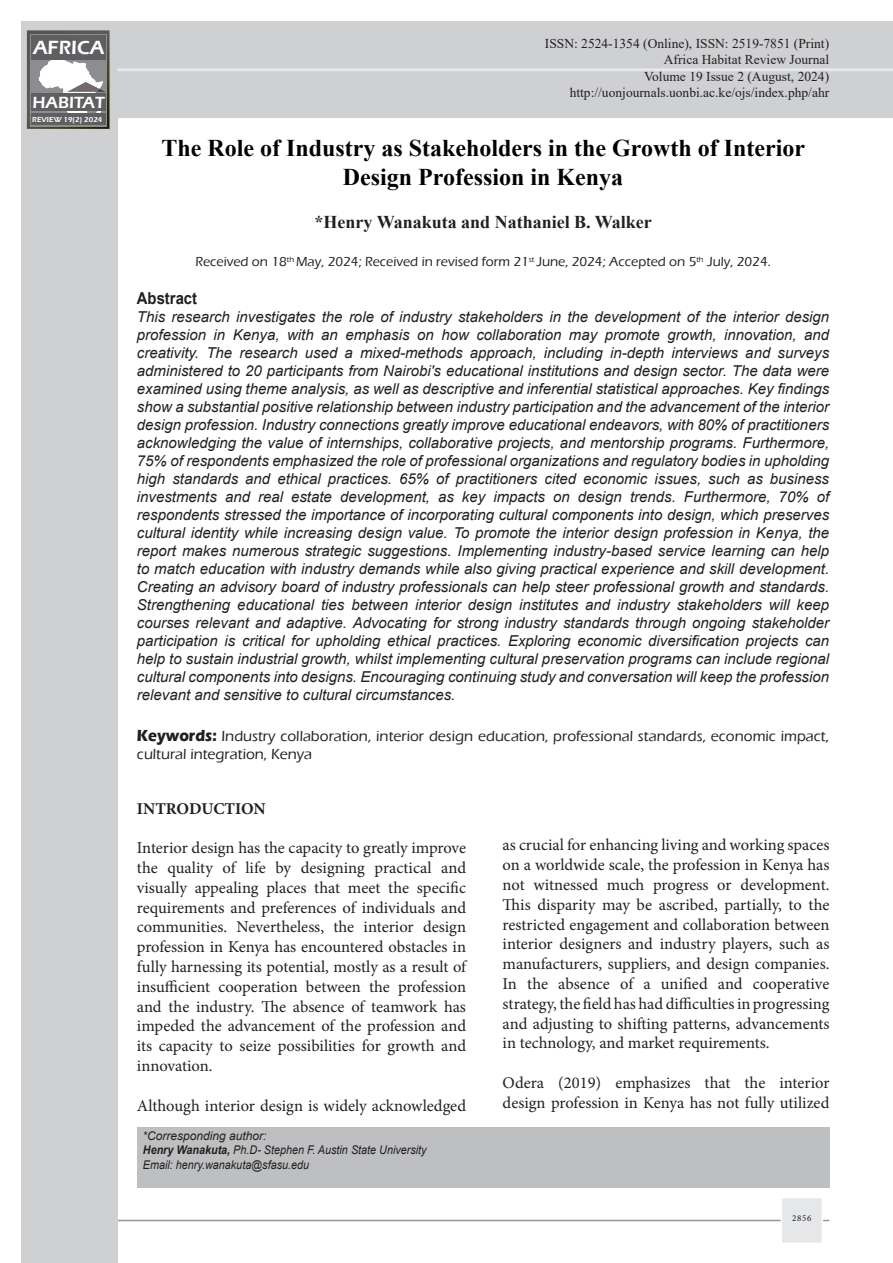
<style>
.page{position:relative;width:893px;height:1263px;background:#fff}
.page>*{position:absolute;margin:0;border:0;box-sizing:border-box;transform-origin:0 0}
.t1{font:700 24px/28.8px "Times New Roman";color:#000;text-align:center}
.t2{font:600 19.65px "Eras ITC";color:#fff}
.t3{font:700 18px "Times New Roman";color:#231f20}
.t4{font:600 16.65px "Eras ITC";color:#fff}
.t5{font:16.5px/19.8px "Minion Pro";color:#231f20;text-align:justify}
.t6{font:700 16.5px "Minion Pro";color:#231f20}
.t7{font:700 16.5px "Arial";color:#231f20;scale:.9 1}
.t8{font:italic 15px/18px "Arial";color:#231f20;text-align:justify}
.t9{font:500 15px/18px "Eras ITC";color:#231f20}
.t10{font:13.5px "Times New Roman";color:#231f20}
.t11{font:500 13.5px "Eras ITC";color:#231f20}
.t12{font:12.75px "Arial";color:#231f20}
.t13{font:italic 12px "Arial";color:#231f20;scale:.9 1}
.t14{font:9px "Minion Pro";color:#231f20}
.t15{font:600 7.5px "Eras ITC";color:#fff}
.s1{font-weight:700;font-size:16.5px}
.s2{font-weight:700}
</style>
<div class="page">
<hr style="left:64px;top:1220px;width:765px;height:1px;background:#939598">
<div style="left:116px;top:21px;width:777px;height:96px;background:#cfd0d2"></div>
<div style="left:21px;top:21px;width:96px;height:1242px;background:#cfd0d2"></div>
<hr style="left:117px;top:68px;width:776px;height:3px;background:#e6e7e9">
<svg style="left:27px;top:30px;width:83px;height:100px"></svg>
<div style="left:781px;top:1197px;width:42px;height:47px;background:#e6e7e9;border:2px solid #fff"></div>
<div style="left:137px;top:1127px;width:692px;height:61px;background:#bebfc1"></div>
<h2 class="t2" style="left:33px;top:37px;width:73px">AFRICA</h2>
<p class="t4" style="left:32px;top:93px;width:74px">HABITAT</p>
<p class="t15" style="left:32px;top:115px;width:72px">REVIEW 19(2) 2024</p>
<p class="t10" style="left:545px;top:34px;width:286px">ISSN: 2524-1354 (Online), ISSN: 2519-7851 (Print)</p>
<p class="t10" style="left:664px;top:50px;width:167px">Africa Habitat Review Journal</p>
<p class="t10" style="left:644px;top:67px;width:186px">Volume 19 Issue 2 (August, 2024)</p>
<p class="t10" style="left:570px;top:83px;width:261px">http://uonjournals.uonbi.ac.ke/ojs/index.php/ahr</p>
<p class="t1" style="left:161px;top:133px;width:645px">The Role of Industry as Stakeholders in the Growth of Interior<br>Design Profession in Kenya</p>
<p class="t3" style="left:314px;top:209px;width:339px">*Henry Wanakuta and Nathaniel B. Walker</p>
<p class="t11" style="left:195px;top:254px;width:577px">Received on 18<sup>th</sup> May, 2024; Received in revised form 21<sup>st</sup> June, 2024; Accepted on 5<sup>th</sup> July, 2024.</p>
<p class="t7" style="left:137px;top:286px;width:68px">Abstract</p>
<p class="t8" style="left:137px;top:308px;width:694px">This research investigates the role of industry stakeholders in the development of the interior design profession in Kenya, with an emphasis on how collaboration may promote growth, innovation, and creativity. The research used a mixed-methods approach, including in-depth interviews and surveys administered to 20 participants from Nairobi's educational institutions and design sector. The data were examined using theme analysis, as well as descriptive and inferential statistical approaches. Key findings show a substantial positive relationship between industry participation and the advancement of the interior design profession. Industry connections greatly improve educational endeavors, with 80% of practitioners acknowledging the value of internships, collaborative projects, and mentorship programs. Furthermore, 75% of respondents emphasized the role of professional organizations and regulatory bodies in upholding high standards and ethical practices. 65% of practitioners cited economic issues, such as business investments and real estate development, as key impacts on design trends. Furthermore, 70% of respondents stressed the importance of incorporating cultural components into design, which preserves cultural identity while increasing design value. To promote the interior design profession in Kenya, the report makes numerous strategic suggestions. Implementing industry-based service learning can help to match education with industry demands while also giving practical experience and skill development.<br>Creating an advisory board of industry professionals can help steer professional growth and standards.<br>Strengthening educational ties between interior design institutes and industry stakeholders will keep courses relevant and adaptive. Advocating for strong industry standards through ongoing stakeholder participation is critical for upholding ethical practices. Exploring economic diversification projects can help to sustain industrial growth, whilst implementing cultural preservation programs can include regional cultural components into designs. Encouraging continuing study and conversation will keep the profession relevant and sensitive to cultural circumstances.</p>
<p class="t9" style="left:137px;top:728px;width:694px"><span class="s1">Keywords:</span> Industry collaboration, interior design education, professional standards, economic impact, cultural integration, Kenya</p>
<p class="t6" style="left:137px;top:797px;width:130px">INTRODUCTION</p>
<p class="t5" style="left:137px;top:838px;width:331px">Interior design has the capacity to greatly improve the quality of life by designing practical and visually appealing places that meet the specific requirements and preferences of individuals and communities. Nevertheless, the interior design profession in Kenya has encountered obstacles in fully harnessing its potential, mostly as a result of insufficient cooperation between the profession and the industry. The absence of teamwork has impeded the advancement of the profession and its capacity to seize possibilities for growth and innovation.</p>
<p class="t5" style="left:137px;top:1095px;width:331px">Although interior design is widely acknowledged</p>
<p class="t13" style="left:143px;top:1128px;width:139px">*Corresponding author:</p>
<p class="t13" style="left:143px;top:1142px;width:317px"><span class="s2">Henry Wanakuta,</span> Ph.D- Stephen F. Austin State University</p>
<p class="t13" style="left:143px;top:1157px;width:186px">Email: henry.wanakuta@sfasu.edu</p>
<p class="t5" style="left:503px;top:835px;width:328px">as crucial for enhancing living and working spaces on a worldwide scale, the profession in Kenya has not witnessed much progress or development.<br>This disparity may be ascribed, partially, to the restricted engagement and collaboration between interior designers and industry players, such as manufacturers, suppliers, and design companies.<br>In the absence of a unified and cooperative strategy, the field has had difficulties in progressing and adjusting to shifting patterns, advancements in technology, and market requirements.</p>
<p class="t5" style="left:503px;top:1073px;width:328px">Odera (2019) emphasizes that the interior design profession in Kenya has not fully utilized</p>
<p class="t12" style="left:789px;top:1210px;width:27px">2856</p>
<p class="t14" style="left:792px;top:1212px;width:21px">2856</p>
</div>
